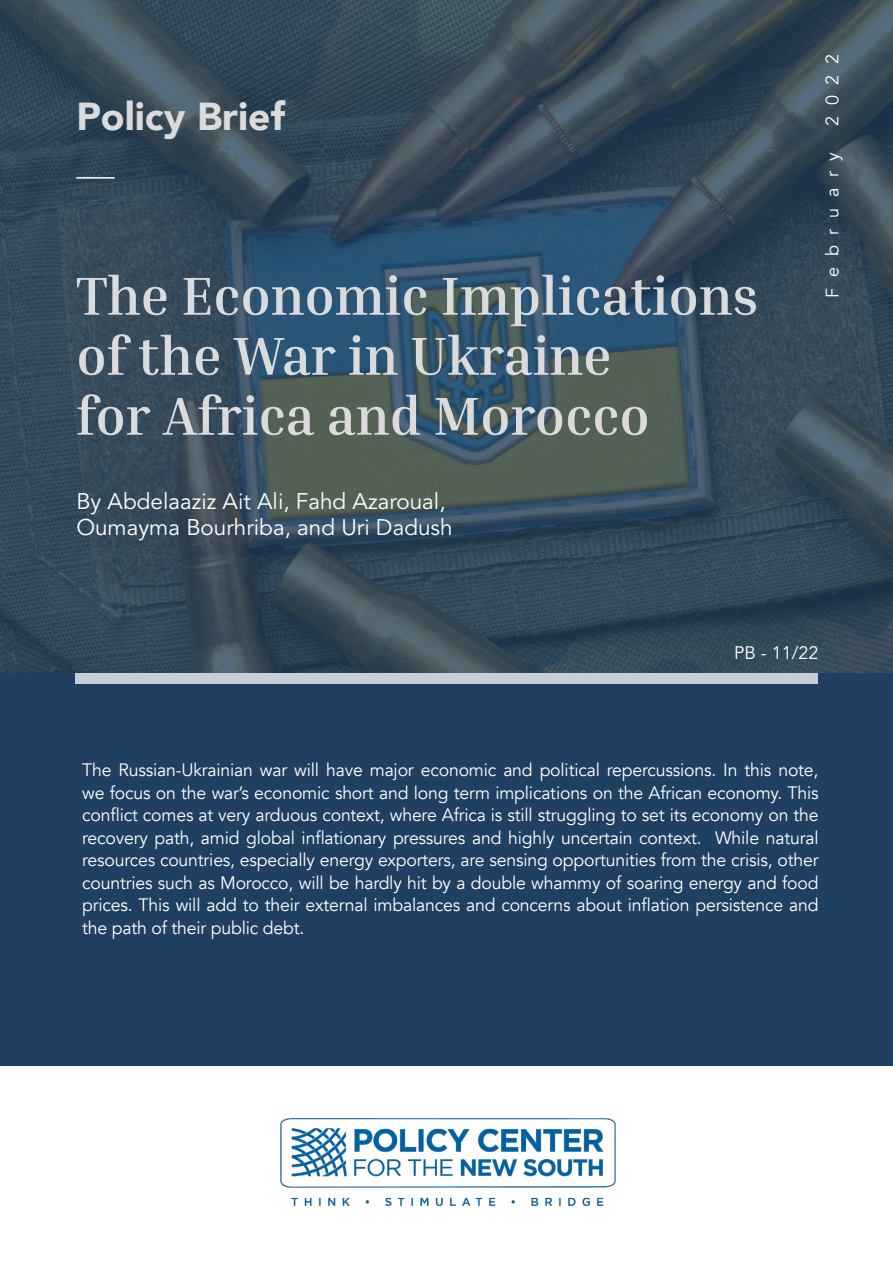
<style>
.page{position:relative;width:893px;height:1263px;background:#fff}
.page>*{position:absolute;margin:0;border:0;box-sizing:border-box;transform-origin:0 0}
.t1{font:700 54px/60px "Inria Serif";color:#dbdbdb}
.t2{font:900 39px "Avenir";color:#dbdbdb}
.t3{font:22.5px/25.8px "Avenir LT Std";color:#fff}
.t4{font:18px/22.5px "Avenir";letter-spacing:-.01em;color:#fff;text-align:justify}
.t5{font:18px "Avenir LT Std";color:#fff}
.t6{font:18px "Avenir";letter-spacing:.59em;color:#fff}
</style>
<div class="page">
<div style="left:0;top:0;width:893px;height:1065px;background:#1f4060"></div>
<img style="left:0;top:0;width:893px;height:673px">
<img style="left:280px;top:1118px;width:336px;height:88px">
<hr style="left:76px;top:177px;width:39px;height:2px;background:#fff">
<div style="left:75px;top:673px;width:743px;height:10px;background:#c6cfd7"></div>
<h2 class="t2" style="left:76px;top:83px;width:210px">Policy Brief</h2>
<h1 class="t1" style="left:76px;top:265px;width:684px">The Economic Implications of the War in Ukraine<br>for Africa and Morocco</h1>
<p class="t3" style="left:76px;top:489px;width:378px">By Abdelaaziz Ait Ali, Fahd Azaroual,<br>Oumayma Bourhriba, and Uri Dadush</p>
<p class="t4" style="left:821px;top:126px;width:73px;rotate:-90deg">2022</p>
<p class="t6" style="left:821px;top:297px;width:147px;rotate:-90deg">February</p>
<p class="t5" style="left:734px;top:642px;width:86px">PB - 11/22</p>
<p class="t4" style="left:82px;top:759px;width:738px">The Russian-Ukrainian war will have major economic and political repercussions. In this note, we focus on the war’s economic short and long term implications on the African economy. This conflict comes at very arduous context, where Africa is still struggling to set its economy on the recovery path, amid global inflationary pressures and highly uncertain context. While natural resources countries, especially energy exporters, are sensing opportunities from the crisis, other countries such as Morocco, will be hardly hit by a double whammy of soaring energy and food prices. This will add to their external imbalances and concerns about inflation persistence and the path of their public debt.</p>
</div>
